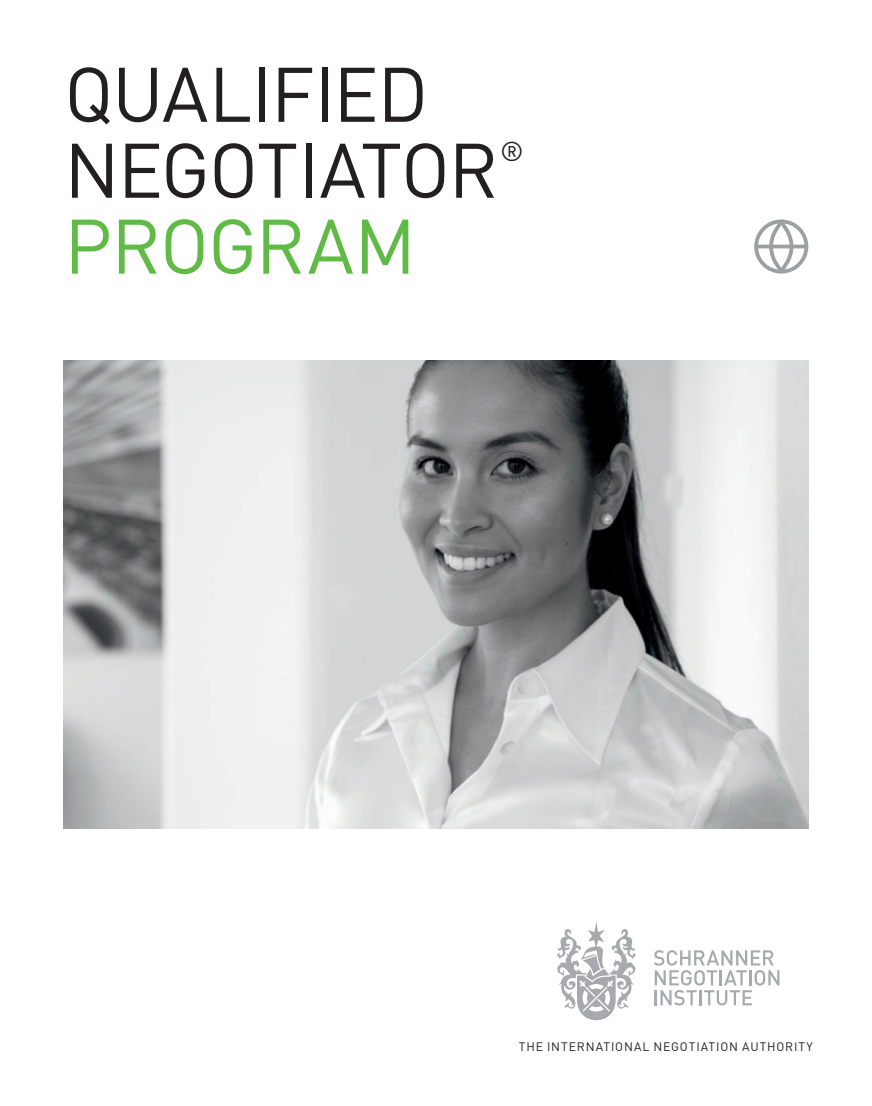
<style>
.page{position:relative;width:872px;height:1106px;background:#fff}
.page>*{position:absolute;margin:0;border:0;box-sizing:border-box;transform-origin:0 0}
.t1{font:75.9px/75.9px "DINOT";letter-spacing:-.02em;color:#231f20}
.t2{font:75.9px "DINOT";letter-spacing:-.015em;color:#60bb46}
.t3{font:27px "DINOT";color:#231f20}
.t4{font:12.15px "DINOT";letter-spacing:.07em;color:#231f20}
</style>
<div class="page">
<svg style="left:654px;top:950px;width:125px;height:55px"></svg>
<svg style="left:557px;top:922px;width:78px;height:98px"></svg>
<img style="left:64px;top:360px;width:744px;height:468px">
<div style="left:754px;top:219px;width:54px;height:54px;border:4px solid #9d9fa2;border-radius:50%"></div>
<div style="left:769px;top:220px;width:24px;height:53px;border:4px solid #9d9fa2;border-radius:50%"></div>
<hr style="left:756px;top:245px;width:51px;height:3px;background:#9d9fa2">
<h1 class="t1" style="left:64px;top:50px;width:435px">QUALIFIED<br>NEGOTIATOR</h1>
<h2 class="t3" style="left:500px;top:130px;width:25px">®</h2>
<h1 class="t2" style="left:64px;top:188px;width:353px">PROGRAM</h1>
<p class="t4" style="left:519px;top:1037px;width:295px">THE INTERNATIONAL NEGOTIATION AUTHORITY</p>
</div>
